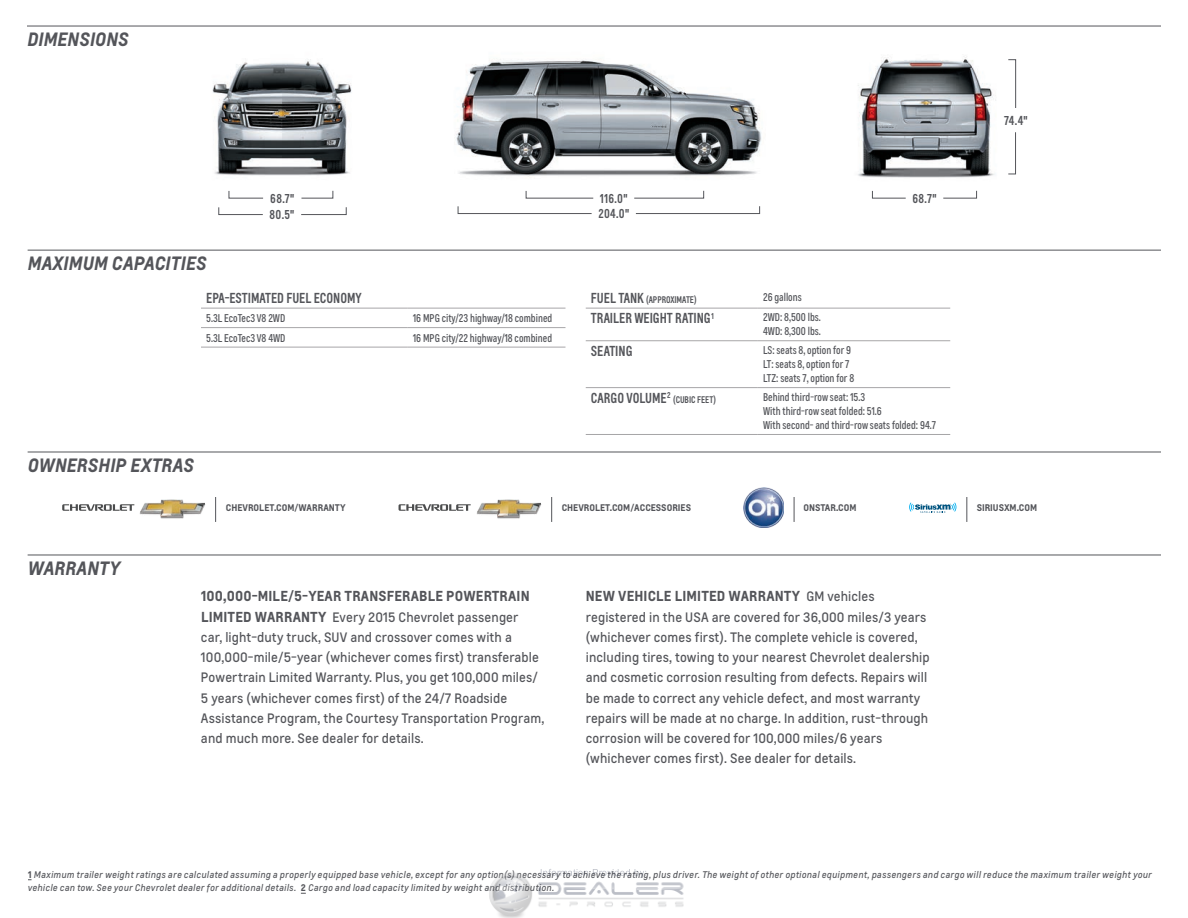
<style>
.page{position:relative;width:1188px;height:918px;background:#fff}
.page>*{position:absolute;margin:0;border:0;box-sizing:border-box;transform-origin:0 0}
.t1{font:italic 700 18px "Louis";color:#54555a}
.t2{font:700 13.5px "Louis";letter-spacing:.01em;color:#54555a}
.t3{font:600 condensed 13.5px "Louis";color:#54555a}
.t4{font:12.75px/20.2px "Louis";letter-spacing:.01em;color:#54555a}
.t5{font:600 condensed 12px "Louis";letter-spacing:.025em;color:#54555a}
.t6{font:600 condensed 12px "Louis";color:#54555a}
.t7{font:condensed 10.5px/14.2px "Louis";color:#54555a}
.t8{font:italic 9px/13.5px "Louis";letter-spacing:.035em;color:#54555a}
.t9{font:700 9px "Louis";color:#54555a}
.t10{font:600 condensed 9px "Louis";color:#54555a}
.s1{font-size:13.5px}
.s2{font-weight:700;font-size:13.5px}
.s3{font-weight:400;font-size:12.75px}
.s4{font-weight:700;font-style:normal}
</style>
<div class="page">
<img style="left:858px;top:57px;width:159px;height:141px">
<img style="left:212px;top:59px;width:140px;height:157px">
<img style="left:456px;top:60px;width:306px;height:154px">
<svg style="left:62px;top:504px;width:72px;height:7px"></svg>
<img style="left:141px;top:500px;width:64px;height:19px">
<svg style="left:399px;top:504px;width:72px;height:7px"></svg>
<img style="left:476px;top:499px;width:66px;height:15px">
<img style="left:477px;top:500px;width:64px;height:19px">
<svg style="left:909px;top:503px;width:47px;height:10px"></svg>
<img style="left:744px;top:488px;width:40px;height:40px">
<svg style="left:215px;top:497px;width:1px;height:25px"></svg>
<svg style="left:551px;top:497px;width:1px;height:25px"></svg>
<svg style="left:794px;top:497px;width:1px;height:25px"></svg>
<svg style="left:967px;top:497px;width:1px;height:25px"></svg>
<hr style="left:27px;top:26px;width:1134px;height:1px;background:#54555a">
<svg style="left:943px;top:190px;width:34px;height:9px"></svg>
<svg style="left:872px;top:191px;width:34px;height:8px"></svg>
<hr style="left:28px;top:250px;width:1133px;height:1px;background:#54555a">
<hr style="left:28px;top:452px;width:1133px;height:1px;background:#54555a">
<hr style="left:28px;top:555px;width:1133px;height:1px;background:#54555a">
<svg style="left:301px;top:207px;width:46px;height:8px"></svg>
<svg style="left:218px;top:207px;width:45px;height:8px"></svg>
<svg style="left:635px;top:206px;width:125px;height:8px"></svg>
<svg style="left:458px;top:206px;width:134px;height:8px"></svg>
<svg style="left:1008px;top:132px;width:8px;height:42px"></svg>
<svg style="left:1008px;top:59px;width:8px;height:50px"></svg>
<div style="left:997px;top:109px;width:38px;height:23px;background:#fff"></div>
<svg style="left:301px;top:190px;width:32px;height:9px"></svg>
<svg style="left:229px;top:191px;width:35px;height:8px"></svg>
<svg style="left:634px;top:190px;width:70px;height:9px"></svg>
<svg style="left:526px;top:191px;width:68px;height:8px"></svg>
<hr style="left:201px;top:327px;width:207px;height:1px;background:#a7a6a8">
<hr style="left:408px;top:327px;width:158px;height:1px;background:#a7a6a8">
<hr style="left:201px;top:347px;width:207px;height:1px;background:#a7a6a8">
<hr style="left:408px;top:347px;width:158px;height:1px;background:#a7a6a8">
<hr style="left:201px;top:308px;width:207px;height:1px;background:#a7a6a8">
<hr style="left:408px;top:308px;width:158px;height:1px;background:#a7a6a8">
<hr style="left:586px;top:340px;width:172px;height:1px;background:#a7a6a8">
<hr style="left:758px;top:340px;width:192px;height:1px;background:#a7a6a8">
<hr style="left:586px;top:387px;width:172px;height:1px;background:#a7a6a8">
<hr style="left:758px;top:387px;width:192px;height:1px;background:#a7a6a8">
<hr style="left:586px;top:434px;width:172px;height:1px;background:#a7a6a8">
<hr style="left:758px;top:434px;width:192px;height:1px;background:#a7a6a8">
<hr style="left:586px;top:308px;width:172px;height:1px;background:#a7a6a8">
<hr style="left:758px;top:308px;width:192px;height:1px;background:#a7a6a8">
<img style="left:489px;top:869px;width:195px;height:49px">
<h1 class="t1" style="left:27px;top:27px;width:103px">DIMENSIONS</h1>
<h1 class="t1" style="left:28px;top:251px;width:180px">MAXIMUM CAPACITIES</h1>
<p class="t5" style="left:270px;top:190px;width:26px">68.7"</p>
<p class="t5" style="left:600px;top:191px;width:29px">116.0"</p>
<p class="t6" style="left:912px;top:191px;width:26px">68.7"</p>
<p class="t5" style="left:270px;top:207px;width:26px">80.5"</p>
<p class="t5" style="left:598px;top:206px;width:32px">204.0"</p>
<p class="t3" style="left:206px;top:289px;width:157px">EPA-ESTIMATED FUEL ECONOMY</p>
<p class="t7" style="left:206px;top:311px;width:81px">5.3L EcoTec3 V8 2WD</p>
<p class="t7" style="left:413px;top:311px;width:141px">16 MPG city/23 highway/18 combined</p>
<p class="t7" style="left:206px;top:331px;width:81px">5.3L EcoTec3 V8 4WD</p>
<p class="t7" style="left:413px;top:331px;width:141px">16 MPG city/22 highway/18 combined</p>
<h1 class="t1" style="left:28px;top:453px;width:168px">OWNERSHIP EXTRAS</h1>
<p class="t10" style="left:591px;top:294px;width:107px"><span class="s1">FUEL TANK</span> (APPROXIMATE)</p>
<p class="t7" style="left:763px;top:290px;width:40px">26 gallons</p>
<p class="t3" style="left:591px;top:310px;width:124px">TRAILER WEIGHT RATING <sup>1</sup></p>
<p class="t7" style="left:763px;top:310px;width:59px">2WD: 8,500 lbs.<br>4WD: 8,300 lbs.</p>
<p class="t3" style="left:591px;top:342px;width:43px">SEATING</p>
<p class="t7" style="left:763px;top:343px;width:93px">LS: seats 8, option for 9<br>LT: seats 8, option for 7<br>LTZ: seats 7, option for 8</p>
<p class="t3" style="left:591px;top:389px;width:81px">CARGO VOLUME <sup>2</sup></p>
<p class="t10" style="left:673px;top:394px;width:44px">(CUBIC FEET)</p>
<p class="t7" style="left:763px;top:390px;width:174px">Behind third-row seat: 15.3<br>With third-row seat folded: 51.6<br>With second- and third-row seats folded: 94.7</p>
<p class="t5" style="left:1004px;top:113px;width:25px">74.4"</p>
<h1 class="t1" style="left:28px;top:556px;width:94px">WARRANTY</h1>
<p class="t9" style="left:226px;top:502px;width:121px">CHEVROLET.COM/WARRANTY</p>
<p class="t9" style="left:562px;top:502px;width:131px">CHEVROLET.COM/ACCESSORIES</p>
<p class="t9" style="left:804px;top:502px;width:55px">ONSTAR.COM</p>
<p class="t9" style="left:977px;top:502px;width:62px">SIRIUSXM.COM</p>
<p class="t2" style="left:201px;top:587px;width:330px">100,000-MILE/5-YEAR TRANSFERABLE POWERTRAIN</p>
<p class="t4" style="left:201px;top:607px;width:345px"><span class="s2">LIMITED WARRANTY</span> Every 2015 Chevrolet passenger<br>car, light-duty truck, SUV and crossover comes with a 100,000-mile/5-year (whichever comes first) transferable Powertrain Limited Warranty. Plus, you get 100,000 miles/ 5 years (whichever comes first) of the 24/7 Roadside Assistance Program, the Courtesy Transportation Program, and much more. See dealer for details.</p>
<p class="t2" style="left:586px;top:587px;width:291px">NEW VEHICLE LIMITED WARRANTY <span class="s3">GM vehicles</span></p>
<p class="t4" style="left:586px;top:607px;width:345px">registered in the USA are covered for 36,000 miles/3 years (whichever comes first). The complete vehicle is covered, including tires, towing to your nearest Chevrolet dealership and cosmetic corrosion resulting from defects. Repairs will be made to correct any vehicle defect, and most warranty repairs will be made at no charge. In addition, rust-through corrosion will be covered for 100,000 miles/6 years (whichever comes first). See dealer for details.</p>
<p class="t8" style="left:28px;top:867px;width:1126px"><span class="s4">1</span> Maximum trailer weight ratings are calculated assuming a properly equipped base vehicle, except for any option(s) necessary to achieve the rating, plus driver. The weight of other optional equipment, passengers and cargo will reduce the maximum trailer weight your vehicle can tow. See your Chevrolet dealer for additional details. <span class="s4">2</span> Cargo and load capacity limited by weight and distribution.</p>
</div>
